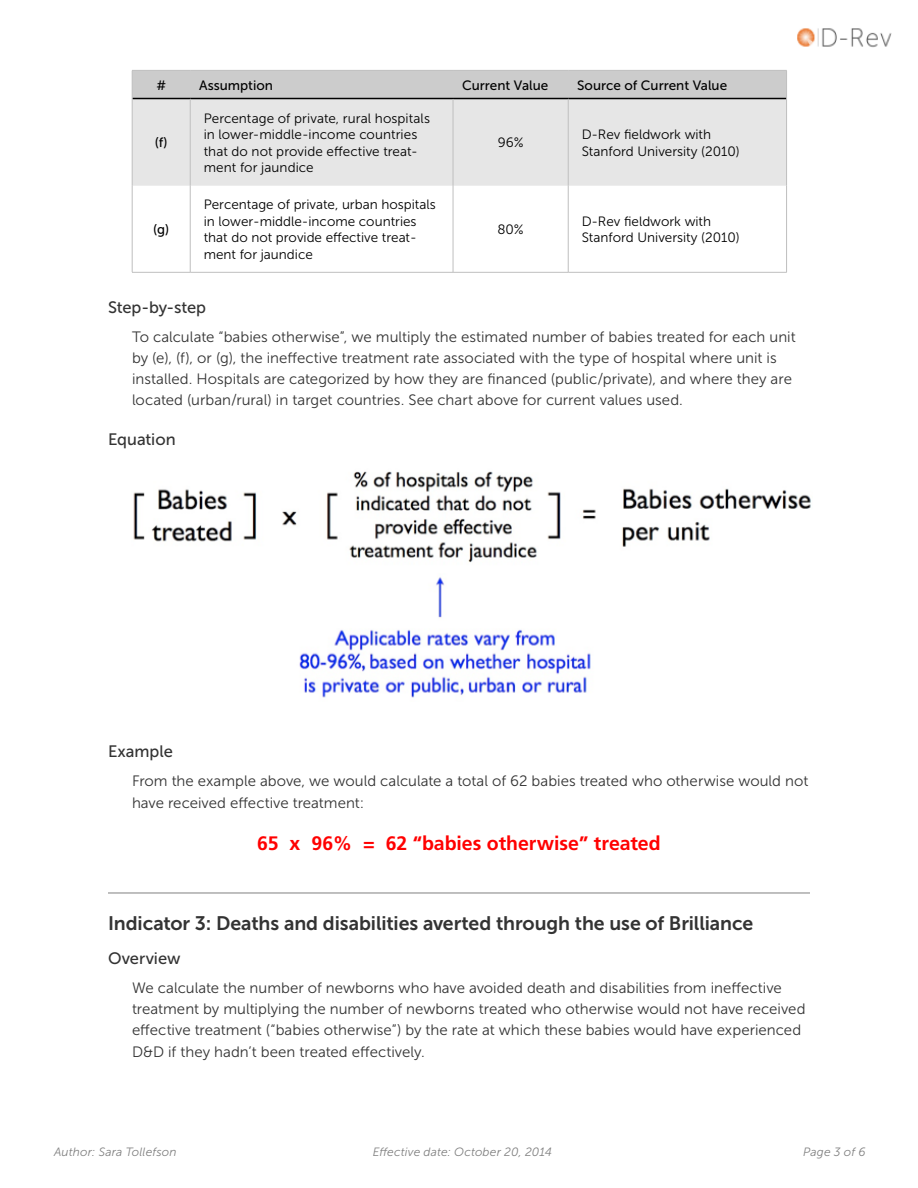
<style>
.page{position:relative;width:918px;height:1188px;background:#fff}
.page>*{position:absolute;margin:0;border:0;box-sizing:border-box;transform-origin:0 0}
.t1{font:19.5px "Museo Sans 700";letter-spacing:-.005em;color:#333}
.t2{font:700 19.5px "Frutiger";letter-spacing:-.005em;color:#f00}
.t3{font:16.5px "Museo Sans 500";color:#333}
.t4{font:15px/21px "Museo Sans 300";color:#333}
.t5{font:13.5px/16.5px "Museo Sans 300";color:#000}
.t6{font:13.5px "Museo Sans 500";color:#000}
.t7{font:italic 12px "Museo Sans 300";letter-spacing:.01em;color:#808080}
</style>
<div class="page">
<img style="left:797px;top:28px;width:95px;height:20px">
<div style="left:133px;top:99px;width:653px;height:87px;background:#e6e6e6"></div>
<hr style="left:132px;top:272px;width:58px;height:1px;background:#bfbfbf">
<hr style="left:190px;top:272px;width:263px;height:1px;background:#bfbfbf">
<hr style="left:453px;top:272px;width:115px;height:1px;background:#bfbfbf">
<hr style="left:568px;top:272px;width:219px;height:1px;background:#bfbfbf">
<svg style="left:132px;top:70px;width:655px;height:29px;background:#c2c2c2"></svg>
<hr style="left:132px;top:99px;width:1px;height:87px;background:#bfbfbf">
<hr style="left:190px;top:99px;width:1px;height:87px;background:#bfbfbf">
<hr style="left:453px;top:99px;width:1px;height:87px;background:#bfbfbf">
<hr style="left:568px;top:99px;width:1px;height:87px;background:#bfbfbf">
<hr style="left:786px;top:99px;width:1px;height:87px;background:#bfbfbf">
<hr style="left:132px;top:186px;width:1px;height:86px;background:#bfbfbf">
<hr style="left:190px;top:186px;width:1px;height:86px;background:#bfbfbf">
<hr style="left:453px;top:186px;width:1px;height:86px;background:#bfbfbf">
<hr style="left:568px;top:186px;width:1px;height:86px;background:#bfbfbf">
<hr style="left:786px;top:186px;width:1px;height:86px;background:#bfbfbf">
<img style="left:133px;top:471px;width:678px;height:227px">
<hr style="left:108px;top:893px;width:702px;height:1px;background:#808080">
<p class="t6" style="left:156px;top:77px;width:11px">#</p>
<p class="t6" style="left:199px;top:77px;width:75px">Assumption</p>
<p class="t6" style="left:462px;top:77px;width:88px">Current Value</p>
<p class="t6" style="left:577px;top:77px;width:151px">Source of Current Value</p>
<p class="t6" style="left:155px;top:135px;width:14px">(f)</p>
<p class="t6" style="left:153px;top:222px;width:18px">(g)</p>
<p class="t5" style="left:204px;top:110px;width:228px">Percentage of private, rural hospitals in lower-middle-income countries that do not provide effective treat&shy;ment for jaundice</p>
<p class="t5" style="left:204px;top:197px;width:233px">Percentage of private, urban hospitals in lower-middle-income countries that do not provide effective treat&shy;ment for jaundice</p>
<p class="t5" style="left:498px;top:135px;width:27px">96%</p>
<p class="t5" style="left:582px;top:126px;width:160px">D-Rev fieldwork with<br>Stanford University (2010)</p>
<p class="t5" style="left:497px;top:221px;width:28px">80%</p>
<p class="t5" style="left:582px;top:213px;width:160px">D-Rev fieldwork with<br>Stanford University (2010)</p>
<p class="t3" style="left:108px;top:298px;width:100px">Step-by-step</p>
<p class="t4" style="left:132px;top:326px;width:665px">To calculate “babies otherwise”, we multiply the estimated number of babies treated for each unit by (e), (f), or (g), the ineffective treatment rate associated with the type of hospital where unit is installed. Hospitals are categorized by how they are financed (public/private), and where they are located (urban/rural) in target countries. See chart above for current values used.</p>
<p class="t3" style="left:108px;top:430px;width:69px">Equation</p>
<p class="t3" style="left:108px;top:742px;width:67px">Example</p>
<p class="t4" style="left:132px;top:769px;width:678px;line-height:22.5px">From the example above, we would calculate a total of 62 babies treated who otherwise would not have received effective treatment:</p>
<h1 class="t2" style="left:257px;top:832px;width:405px">65 x 96% = 62 “babies otherwise” treated</h1>
<h1 class="t1" style="left:108px;top:912px;width:647px">Indicator 3: Deaths and disabilities averted through the use of Brilliance</h1>
<p class="t3" style="left:108px;top:949px;width:74px">Overview</p>
<p class="t4" style="left:132px;top:977px;width:675px">We calculate the number of newborns who have avoided death and disabilities from ineffective treatment by multiplying the number of newborns treated who otherwise would not have received effective treatment (“babies otherwise”) by the rate at which these babies would have experienced</p>
<p class="t4" style="left:132px;top:1041px;width:294px">D&amp;D if they hadn’t been treated effectively.</p>
<p class="t7" style="left:54px;top:1145px;width:124px">Author: Sara Tollefson</p>
<p class="t7" style="left:373px;top:1145px;width:181px">Effective date: October 20, 2014</p>
<p class="t7" style="left:803px;top:1145px;width:64px">Page 3 of 6</p>
</div>
